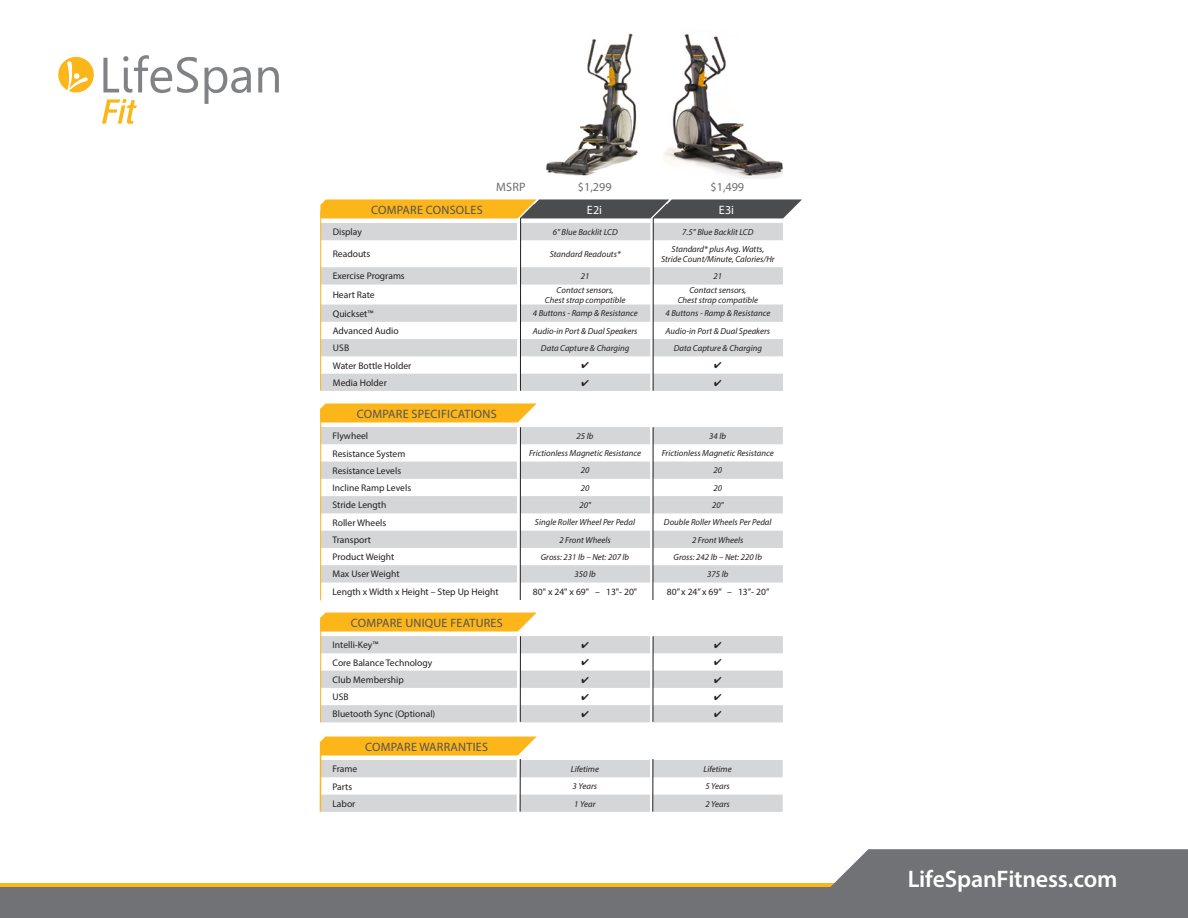
<style>
.page{position:relative;width:1188px;height:918px;background:#fff}
.page>*{position:absolute;margin:0;border:0;box-sizing:border-box;transform-origin:0 0}
.large_body_white{font:600 24px "Myriad Pro";letter-spacing:-.01em;color:#fff}
.Spec_Table_Header{font:12.15px "Myriad Pro";letter-spacing:.02em;color:#535355}
.Spec_Table_Header-2{font:12.15px "Myriad Pro";color:#6c6d70}
.Spec_Table_Header-3{font:12.15px "Myriad Pro";letter-spacing:.005em;color:#fff}
.Spec_Table_Title{font:9.6px "Myriad Pro";color:#231f20}
.Spec_Table_Body{font:italic 8.7px "Myriad Pro";color:#231f20}
</style>
<div class="page">
<div style="left:0;top:885px;width:1188px;height:33px;background:#717275"></div>
<hr style="left:0;top:883px;width:1188px;height:3px;background:#fcb619">
<svg style="left:828px;top:849px;width:360px;height:38px;background:#7a7b7d"></svg>
<svg style="left:58px;top:56px;width:36px;height:37px"></svg>
<svg style="left:103px;top:55px;width:95px;height:38px"></svg>
<svg style="left:205px;top:67px;width:46px;height:37px"></svg>
<svg style="left:258px;top:67px;width:21px;height:25px"></svg>
<svg style="left:102px;top:99px;width:35px;height:25px"></svg>
<hr style="left:520px;top:427px;width:1px;height:173px;background:#231f20">
<svg style="left:321px;top:403px;width:462px;height:180px"></svg>
<hr style="left:653px;top:427px;width:1px;height:173px;background:#231f20">
<hr style="left:320px;top:408px;width:1px;height:192px;background:#fcb619">
<img style="left:546px;top:33px;width:92px;height:143px">
<img style="left:664px;top:34px;width:119px;height:145px">
<svg style="left:319px;top:737px;width:464px;height:75px"></svg>
<hr style="left:652px;top:759px;width:1px;height:53px;background:#231f20">
<hr style="left:320px;top:742px;width:1px;height:70px;background:#fcb619">
<svg style="left:320px;top:199px;width:482px;height:192px"></svg>
<svg style="left:320px;top:613px;width:463px;height:109px"></svg>
<p class="Spec_Table_Header" style="left:371px;top:202px;width:113px">COMPARE CONSOLES</p>
<p class="Spec_Table_Title" style="left:333px;top:226px;width:31px">Display</p>
<p class="Spec_Table_Title" style="left:333px;top:248px;width:39px">Readouts</p>
<p class="Spec_Table_Title" style="left:333px;top:270px;width:74px">Exercise Programs</p>
<p class="Spec_Table_Title" style="left:333px;top:289px;width:44px">Heart Rate</p>
<p class="Spec_Table_Title" style="left:333px;top:308px;width:42px">Quickset™</p>
<p class="Spec_Table_Title" style="left:333px;top:325px;width:68px">Advanced Audio</p>
<p class="Spec_Table_Title" style="left:333px;top:342px;width:18px">USB</p>
<p class="Spec_Table_Title" style="left:333px;top:359px;width:80px">Water Bottle Holder</p>
<p class="Spec_Table_Title" style="left:333px;top:377px;width:56px">Media Holder</p>
<p class="Spec_Table_Header-2" style="left:496px;top:179px;width:31px">MSRP</p>
<p class="Spec_Table_Header-2" style="left:578px;top:179px;width:35px">$1,299</p>
<p class="Spec_Table_Header-2" style="left:711px;top:179px;width:35px">$1,499</p>
<p class="Spec_Table_Header-3" style="left:587px;top:202px;width:17px">E2i</p>
<p class="Spec_Table_Body" style="left:553px;top:227px;width:66px">6” Blue Backlit LCD</p>
<p class="Spec_Table_Body" style="left:550px;top:249px;width:72px">Standard Readouts*</p>
<p class="Spec_Table_Body" style="left:581px;top:271px;width:10px">21</p>
<p class="Spec_Table_Body" style="left:557px;top:284px;width:59px">Contact sensors,</p>
<p class="Spec_Table_Body" style="left:545px;top:295px;width:82px">Chest strap compatible</p>
<p class="Spec_Table_Body" style="left:533px;top:308px;width:106px">4 Buttons - Ramp &amp; Resistance</p>
<p class="Spec_Table_Body" style="left:533px;top:325px;width:106px">Audio-in Port &amp; Dual Speakers</p>
<p class="Spec_Table_Body" style="left:541px;top:343px;width:90px">Data Capture &amp; Charging</p>
<p class="Spec_Table_Header-3" style="left:719px;top:202px;width:17px">E3i</p>
<p class="Spec_Table_Body" style="left:682px;top:227px;width:73px">7.5” Blue Backlit LCD</p>
<p class="Spec_Table_Body" style="left:672px;top:243px;width:94px">Standard* plus Avg. Watts,</p>
<p class="Spec_Table_Body" style="left:661px;top:254px;width:115px">Stride Count/Minute, Calories/Hr</p>
<p class="Spec_Table_Body" style="left:714px;top:271px;width:10px">21</p>
<p class="Spec_Table_Body" style="left:689px;top:284px;width:59px">Contact sensors,</p>
<p class="Spec_Table_Body" style="left:678px;top:295px;width:82px">Chest strap compatible</p>
<p class="Spec_Table_Body" style="left:665px;top:308px;width:106px">4 Buttons - Ramp &amp; Resistance</p>
<p class="Spec_Table_Body" style="left:666px;top:325px;width:106px">Audio-in Port &amp; Dual Speakers</p>
<p class="Spec_Table_Body" style="left:674px;top:343px;width:90px">Data Capture &amp; Charging</p>
<p class="Spec_Table_Header" style="left:357px;top:406px;width:141px">COMPARE SPECIFICATIONS</p>
<p class="Spec_Table_Title" style="left:333px;top:430px;width:37px">Flywheel</p>
<p class="Spec_Table_Title" style="left:333px;top:447px;width:74px">Resistance System</p>
<p class="Spec_Table_Title" style="left:333px;top:465px;width:70px">Resistance Levels</p>
<p class="Spec_Table_Title" style="left:333px;top:482px;width:80px">Incline Ramp Levels</p>
<p class="Spec_Table_Title" style="left:333px;top:499px;width:55px">Stride Length</p>
<p class="Spec_Table_Title" style="left:333px;top:516px;width:55px">Roller Wheels</p>
<p class="Spec_Table_Title" style="left:333px;top:534px;width:40px">Transport</p>
<p class="Spec_Table_Title" style="left:333px;top:551px;width:63px">Product Weight</p>
<p class="Spec_Table_Title" style="left:333px;top:568px;width:69px">Max User Weight</p>
<p class="Spec_Table_Title" style="left:333px;top:586px;width:167px">Length x Width x Height – Step Up Height</p>
<p class="Spec_Table_Header" style="left:351px;top:615px;width:154px">COMPARE UNIQUE FEATURES</p>
<p class="Spec_Table_Title" style="left:333px;top:639px;width:47px">Intelli-Key™</p>
<p class="Spec_Table_Title" style="left:333px;top:656px;width:101px">Core Balance Technology</p>
<p class="Spec_Table_Title" style="left:333px;top:674px;width:73px">Club Membership</p>
<p class="Spec_Table_Title" style="left:333px;top:691px;width:18px">USB</p>
<p class="Spec_Table_Title" style="left:333px;top:708px;width:104px">Bluetooth Sync (Optional)</p>
<p class="Spec_Table_Title" style="left:332px;top:763px;width:26px">Frame</p>
<p class="Spec_Table_Title" style="left:332px;top:780px;width:21px">Parts</p>
<p class="Spec_Table_Title" style="left:332px;top:798px;width:24px">Labor</p>
<p class="Spec_Table_Header" style="left:365px;top:739px;width:124px">COMPARE WARRANTIES</p>
<p class="Spec_Table_Body" style="left:577px;top:431px;width:18px">25 lb</p>
<p class="Spec_Table_Body" style="left:529px;top:448px;width:114px">Frictionless Magnetic Resistance</p>
<p class="Spec_Table_Body" style="left:581px;top:465px;width:10px">20</p>
<p class="Spec_Table_Body" style="left:581px;top:482px;width:10px">20</p>
<p class="Spec_Table_Body" style="left:579px;top:500px;width:13px">20"</p>
<p class="Spec_Table_Body" style="left:535px;top:517px;width:102px">Single Roller Wheel Per Pedal</p>
<p class="Spec_Table_Body" style="left:559px;top:534px;width:53px">2 Front Wheels</p>
<p class="Spec_Table_Body" style="left:541px;top:552px;width:90px">Gross: 231 lb – Net: 207 lb</p>
<p class="Spec_Table_Body" style="left:574px;top:569px;width:23px">350 lb</p>
<p class="Spec_Table_Title" style="left:533px;top:586px;width:106px">80" x 24" x 69" – 13"- 20"</p>
<p class="Spec_Table_Body" style="left:709px;top:431px;width:18px">34 lb</p>
<p class="Spec_Table_Body" style="left:662px;top:448px;width:114px">Frictionless Magnetic Resistance</p>
<p class="Spec_Table_Body" style="left:713px;top:465px;width:10px">20</p>
<p class="Spec_Table_Body" style="left:713px;top:482px;width:10px">20</p>
<p class="Spec_Table_Body" style="left:712px;top:500px;width:13px">20"</p>
<p class="Spec_Table_Body" style="left:664px;top:517px;width:109px">Double Roller Wheels Per Pedal</p>
<p class="Spec_Table_Body" style="left:692px;top:534px;width:53px">2 Front Wheels</p>
<p class="Spec_Table_Body" style="left:674px;top:552px;width:90px">Gross: 242 lb – Net: 220 lb</p>
<p class="Spec_Table_Body" style="left:707px;top:569px;width:23px">375 lb</p>
<p class="Spec_Table_Title" style="left:667px;top:586px;width:104px">80” x 24” x 69” – 13”- 20”</p>
<p class="Spec_Table_Body" style="left:571px;top:764px;width:30px">Lifetime</p>
<p class="Spec_Table_Body" style="left:573px;top:781px;width:26px">3 Years</p>
<p class="Spec_Table_Body" style="left:574px;top:798px;width:23px">1 Year</p>
<p class="Spec_Table_Body" style="left:703px;top:764px;width:30px">Lifetime</p>
<p class="Spec_Table_Body" style="left:705px;top:781px;width:26px">5 Years</p>
<p class="Spec_Table_Body" style="left:705px;top:798px;width:26px">2 Years</p>
<p class="large_body_white" style="left:908px;top:863px;width:211px">LifeSpanFitness.com</p>
</div>
